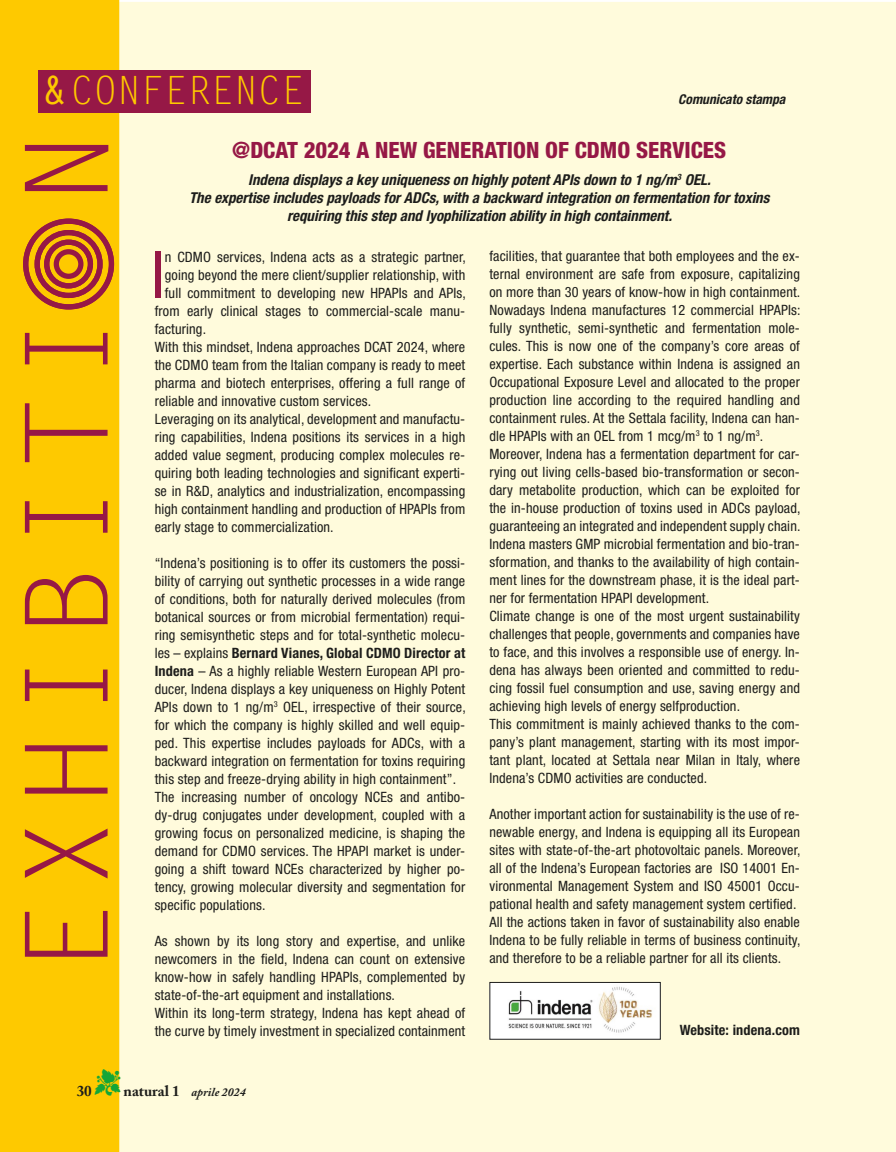
<style>
.page{position:relative;width:896px;height:1152px;background:#fff}
.page>*{position:absolute;margin:0;border:0;box-sizing:border-box;transform-origin:0 0}
.t1{font:114.75px "Letter Gothic Std";letter-spacing:.06em;color:#961846;scale:1.11 1}
.web{font:condensed 64.65px "Helvetica Neue LT Std";color:#961846}
.t2{font:39px "Letter Gothic Std";color:#fec900}
.TITOLO_PRINCIPALE{font:800 condensed 22.5px "Helvetica Neue LT Std";color:#961846}
.TITOLO_PRINCIPALE-2{font:italic 700 condensed 15px "Helvetica Neue LT Std";color:#1d1d1b}
.t3{font:700 15px "Adobe Caslon Pro";color:#1d1d1b}
.web-2{font:condensed 14.25px/18px "Helvetica Neue LT Std";letter-spacing:.01em;color:#1d1d1b;text-align:justify}
.web-3{font:700 condensed 14.25px "Helvetica Neue LT Std";letter-spacing:.01em;color:#1d1d1b}
.t4{font:italic 700 condensed 13.5px "Helvetica Neue LT Std";color:#1d1d1b}
.t5{font:italic 700 12px "Adobe Caslon Pro";color:#1d1d1b}
.s1{font-weight:700}
.s2{color:#13a638}
.s3{font-style:normal;font-size:15px}
</style>
<div class="page">
<div style="left:119px;top:2px;width:776px;height:1150px;background:#fffbdc"></div>
<div style="left:0;top:0;width:119px;height:1152px;background:#fec900"></div>
<div style="left:54px;top:249px;width:29px;height:30px;border:5px solid #961846;border-radius:50%"></div>
<div style="left:23px;top:219px;width:91px;height:90px;border:5px solid #961846;border-radius:50%"></div>
<div style="left:35px;top:230px;width:68px;height:68px;border:5px solid #961846;border-radius:50%"></div>
<div style="left:44px;top:240px;width:49px;height:48px;border:5px solid #961846;border-radius:50%"></div>
<img style="left:491px;top:984px;width:167px;height:53px">
<div style="left:489px;top:982px;width:171px;height:57px;border:1px solid #1d1d1b"></div>
<div style="left:38px;top:70px;width:273px;height:43px;background:#961846"></div>
<svg style="left:892px;top:1149px;width:4px;height:3px"></svg>
<p class="t2" style="left:43px;top:68px;width:263px"><span class="s1">&amp;</span>CONFERENCE</p>
<p class="t4" style="left:678px;top:91px;width:109px">Comunicato stampa</p>
<p class="t1" style="left:1px;top:976px;width:763px;rotate:-90deg">EXHIBITI N</p>
<p class="TITOLO_PRINCIPALE" style="left:232px;top:136px;width:495px">@DCAT 2024 A NEW GENERATION OF CDMO SERVICES</p>
<p class="TITOLO_PRINCIPALE-2" style="left:248px;top:171px;width:464px">Indena displays a key uniqueness on highly potent APIs down to 1 ng/m<sup>3</sup> OEL.</p>
<p class="TITOLO_PRINCIPALE-2" style="left:189px;top:189px;width:582px">The expertise includes payloads for ADCs, with a backward integration on fermentation for toxins</p>
<p class="TITOLO_PRINCIPALE-2" style="left:287px;top:207px;width:386px">requiring this step and lyophilization ability in high containment.</p>
<p class="web" style="left:151px;top:237px;width:15px">I</p>
<p class="web-2" style="left:165px;top:247px;width:302px">n CDMO services, Indena acts as a strategic partner,</p>
<p class="web-2" style="left:165px;top:265px;width:302px">going beyond the mere client/supplier relationship, with</p>
<p class="web-2" style="left:165px;top:283px;width:302px">full commitment to developing new HPAPIs and APIs,</p>
<p class="web-2" style="left:155px;top:301px;width:312px">from early clinical stages to commercial-scale manu-</p>
<p class="web-2" style="left:155px;top:319px;width:53px">facturing.</p>
<p class="web-2" style="left:155px;top:337px;width:312px">With this mindset, Indena approaches DCAT 2024, where the CDMO team from the Italian company is ready to meet pharma and biotech enterprises, offering a full range of reliable and innovative custom services.</p>
<p class="web-2" style="left:155px;top:409px;width:312px">Leveraging on its analytical, development and manufactu&shy;ring capabilities, Indena positions its services in a high added value segment, producing complex molecules re&shy;quiring both leading technologies and significant experti&shy;se in R&amp;D, analytics and industrialization, encompassing high containment handling and production of HPAPIs from early stage to commercialization.</p>
<p class="web-2" style="left:155px;top:553px;width:312px">“Indena’s positioning is to offer its customers the possi&shy;bility of carrying out synthetic processes in a wide range of conditions, both for naturally derived molecules (from botanical sources or from microbial fermentation) requi&shy;ring semisynthetic steps and for total-synthetic molecu&shy;les – explains <span class="s1">Bernard Vianes, Global CDMO Director at Indena</span> – As a highly reliable Western European API pro&shy;ducer, Indena displays a key uniqueness on Highly Potent APIs down to 1 ng/m<sup>3</sup> OEL, irrespective of their source, for which the company is highly skilled and well equip&shy;ped. This expertise includes payloads for ADCs, with a backward integration on fermentation for toxins requiring this step and freeze-drying ability in high containment”.</p>
<p class="web-2" style="left:155px;top:787px;width:312px">The increasing number of oncology NCEs and antibo&shy;dy-drug conjugates under development, coupled with a growing focus on personalized medicine, is shaping the demand for CDMO services. The HPAPI market is under&shy;going a shift toward NCEs characterized by higher po&shy;tency, growing molecular diversity and segmentation for specific populations.</p>
<p class="web-2" style="left:155px;top:931px;width:312px">As shown by its long story and expertise, and unlike newcomers in the field, Indena can count on extensive know-how in safely handling HPAPIs, complemented by state-of-the-art equipment and installations.</p>
<p class="web-2" style="left:155px;top:1003px;width:312px">Within its long-term strategy, Indena has kept ahead of the curve by timely investment in specialized containment</p>
<p class="web-2" style="left:489px;top:247px;width:312px">facilities, that guarantee that both employees and the ex&shy;ternal environment are safe from exposure, capitalizing on more than 30 years of know-how in high containment.</p>
<p class="web-2" style="left:489px;top:301px;width:312px">Nowadays Indena manufactures 12 commercial HPAPIs: fully synthetic, semi-synthetic and fermentation mole&shy;cules. This is now one of the company’s core areas of expertise. Each substance within Indena is assigned an Occupational Exposure Level and allocated to the proper production line according to the required handling and containment rules. At the Settala facility, Indena can han&shy;dle HPAPIs with an OEL from 1 mcg/m<sup>3</sup> to 1 ng/m<sup>3</sup>.</p>
<p class="web-2" style="left:489px;top:445px;width:312px">Moreover, Indena has a fermentation department for car&shy;rying out living cells-based bio-transformation or secon&shy;dary metabolite production, which can be exploited for the in-house production of toxins used in ADCs payload, guaranteeing an integrated and independent supply chain.<br>Indena masters GMP microbial fermentation and bio-tran&shy;sformation, and thanks to the availability of high contain&shy;ment lines for the downstream phase, it is the ideal part&shy;ner for fermentation HPAPI development.</p>
<p class="web-2" style="left:489px;top:607px;width:312px">Climate change is one of the most urgent sustainability challenges that people, governments and companies have to face, and this involves a responsible use of energy. In&shy;dena has always been oriented and committed to redu&shy;cing fossil fuel consumption and use, saving energy and achieving high levels of energy selfproduction.</p>
<p class="web-2" style="left:489px;top:715px;width:312px">This commitment is mainly achieved thanks to the com&shy;pany’s plant management, starting with its most impor&shy;tant plant, located at Settala near Milan in Italy, where Indena’s CDMO activities are conducted.</p>
<p class="web-2" style="left:489px;top:805px;width:312px">Another important action for sustainability is the use of re&shy;newable energy, and Indena is equipping all its European sites with state-of-the-art photovoltaic panels. Moreover, all of the Indena’s European factories are ISO 14001 En&shy;vironmental Management System and ISO 45001 Occu&shy;pational health and safety management system certified.</p>
<p class="web-2" style="left:489px;top:913px;width:312px">All the actions taken in favor of sustainability also enable Indena to be fully reliable in terms of business continuity, and therefore to be a reliable partner for all its clients.</p>
<p class="web-3" style="left:679px;top:1021px;width:122px">Website: indena.com</p>
<p class="t5" style="left:95px;top:1084px;width:152px"><span class="s2">▼</span> <span class="s3">natural 1</span> aprile 2024</p>
<p class="t3" style="left:77px;top:1082px;width:16px">30</p>
</div>
